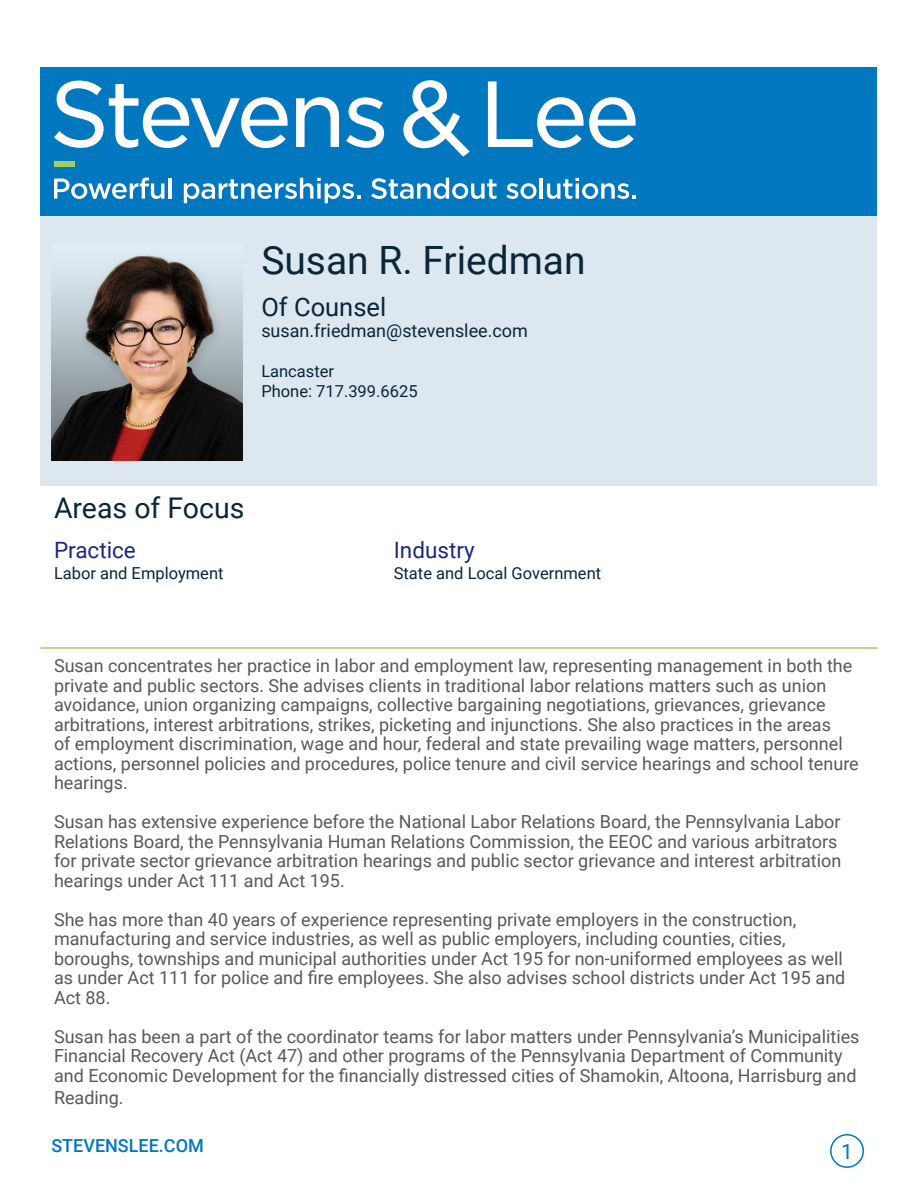
<style>
.page{position:relative;width:918px;height:1188px;background:#fff}
.page>*{position:absolute;margin:0;border:0;box-sizing:border-box;transform-origin:0 0}
.t1{font:39px "Roboto";color:#0a2639}
.t2{font:28.5px "Roboto";color:#0a2639}
.t3{font:25.5px "Roboto";color:#0a2639}
.t4{font:22.5px "Roboto";color:#1a2a7a}
.t5{font:21px "Roboto";color:#0077bf}
.t6{font:18px/19.5px "Roboto";color:#57585a}
.t7{font:18px "Roboto";color:#0a2639}
.t8{font:500 18px "Roboto";color:#0077bf}
.t9{font:16.5px/19.8px "Roboto";color:#0a2639}
</style>
<div class="page">
<div style="left:830px;top:1134px;width:34px;height:34px;border:2px solid #0077bf;border-radius:50%"></div>
<div style="left:40px;top:68px;width:838px;height:148px;background:#0077bf"></div>
<svg style="left:54px;top:81px;width:234px;height:67px"></svg>
<svg style="left:296px;top:97px;width:43px;height:50px"></svg>
<svg style="left:346px;top:97px;width:38px;height:51px"></svg>
<svg style="left:488px;top:81px;width:148px;height:67px"></svg>
<svg style="left:403px;top:80px;width:67px;height:77px"></svg>
<svg style="left:54px;top:178px;width:110px;height:21px"></svg>
<hr style="left:168px;top:178px;width:4px;height:21px;background:#fff">
<svg style="left:184px;top:178px;width:176px;height:25px"></svg>
<svg style="left:371px;top:178px;width:126px;height:21px"></svg>
<svg style="left:506px;top:183px;width:31px;height:16px"></svg>
<hr style="left:540px;top:178px;width:3px;height:21px;background:#fff">
<svg style="left:547px;top:178px;width:89px;height:21px"></svg>
<div style="left:40px;top:216px;width:838px;height:270px;background:#dce7ef"></div>
<div style="left:54px;top:161px;width:21px;height:5px;background:#a2cf5f"></div>
<hr style="left:40px;top:647px;width:838px;height:2px;background:#a2cf5f">
<img style="left:52px;top:255px;width:191px;height:205px">
<p class="t1" style="left:261px;top:233px;width:326px">Susan R. Friedman</p>
<p class="t3" style="left:261px;top:289px;width:126px">Of Counsel</p>
<p class="t7" style="left:261px;top:318px;width:268px">susan.friedman@stevenslee.com</p>
<p class="t9" style="left:261px;top:361px;width:158px">Lancaster<br>Phone: 717.399.6625</p>
<p class="t2" style="left:54px;top:488px;width:192px">Areas of Focus</p>
<p class="t4" style="left:54px;top:535px;width:83px">Practice</p>
<p class="t4" style="left:394px;top:535px;width:83px">Industry</p>
<p class="t9" style="left:54px;top:563px;width:171px">Labor and Employment</p>
<p class="t9" style="left:394px;top:563px;width:209px">State and Local Government</p>
<p class="t6" style="left:54px;top:655px;width:806px">Susan concentrates her practice in labor and employment law, representing management in both the private and public sectors. She advises clients in traditional labor relations matters such as union avoidance, union organizing campaigns, collective bargaining negotiations, grievances, grievance arbitrations, interest arbitrations, strikes, picketing and injunctions. She also practices in the areas<br>of employment discrimination, wage and hour, federal and state prevailing wage matters, personnel actions, personnel policies and procedures, police tenure and civil service hearings and school tenure hearings.</p>
<p class="t6" style="left:54px;top:811px;width:789px">Susan has extensive experience before the National Labor Relations Board, the Pennsylvania Labor Relations Board, the Pennsylvania Human Relations Commission, the EEOC and various arbitrators for private sector grievance arbitration hearings and public sector grievance and interest arbitration hearings under Act 111 and Act 195.</p>
<p class="t6" style="left:54px;top:909px;width:793px">She has more than 40 years of experience representing private employers in the construction, manufacturing and service industries, as well as public employers, including counties, cities, boroughs, townships and municipal authorities under Act 195 for non-uniformed employees as well as under Act 111 for police and fire employees. She also advises school districts under Act 195 and Act 88.</p>
<p class="t6" style="left:54px;top:1026px;width:807px">Susan has been a part of the coordinator teams for labor matters under Pennsylvania’s Municipalities<br>Financial Recovery Act (Act 47) and other programs of the Pennsylvania Department of Community and Economic Development for the financially distressed cities of Shamokin, Altoona, Harrisburg and</p>
<p class="t6" style="left:54px;top:1087px;width:71px">Reading.</p>
<p class="t5" style="left:841px;top:1137px;width:13px">1</p>
<p class="t8" style="left:51px;top:1133px;width:154px">STEVENSLEE.COM</p>
</div>
